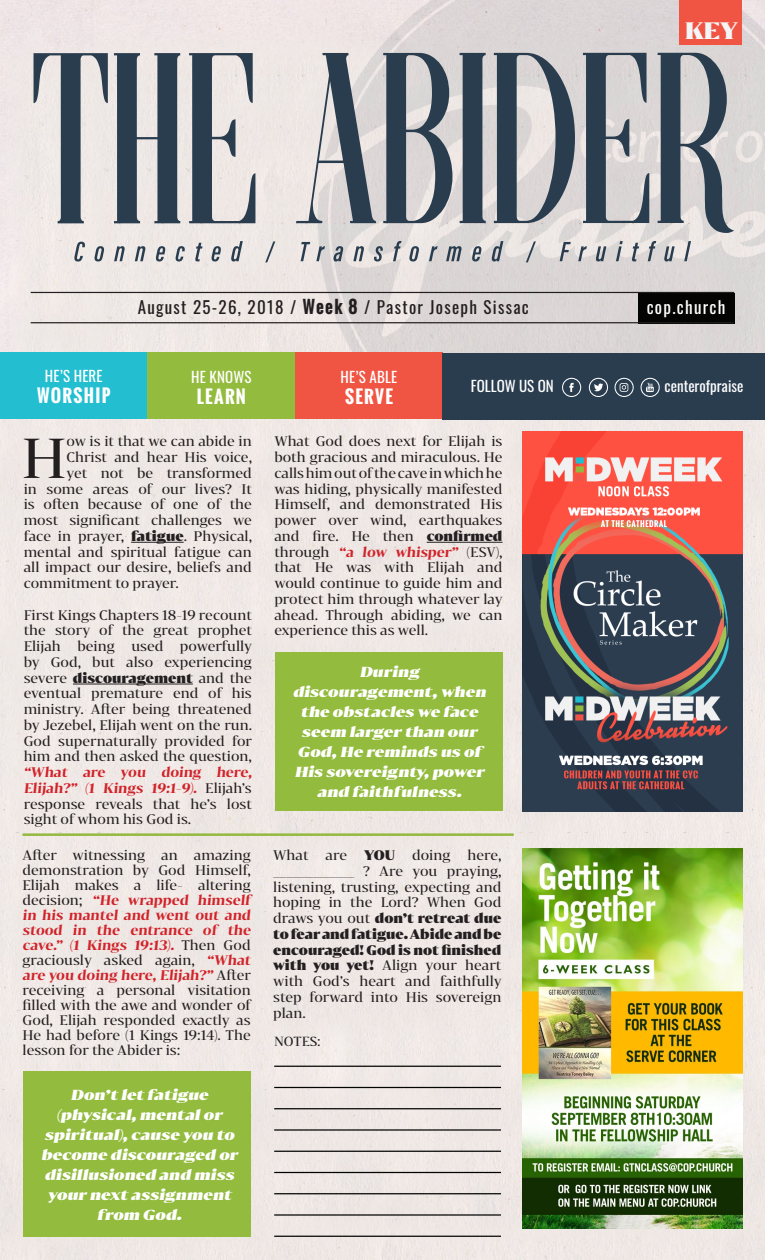
<style>
.page{position:relative;width:765px;height:1260px;background:#efe8e5}
.page>*{position:absolute;margin:0;border:0;box-sizing:border-box;transform-origin:0 0}
.Main_Content_Justifi{font:53px "Bw Darius";color:#231f20}
.t1{font:900 22.5px "Bw Darius";color:#f4f5f6}
.t2{font:700 17.5px "Oswald";letter-spacing:.075em;color:#fff}
.t3{font:17px "Oswald";letter-spacing:.075em;color:#231f20}
.t4{font:17px "Oswald";letter-spacing:.075em;color:#fff}
.t5{font:15px "Oswald";color:#fff}
.Main_Content_Justifi-2{font:italic 900 13.75px/20px "Bw Darius";letter-spacing:-.005em;color:#fff;text-align:center;scale:1.1 1}
.Main_Content_Justifi-3{font:13.12px/15.8px "Bw Darius";color:#231f20;text-align:justify}
.Main_Content_Justifi-4{font:900 13.12px "Bw Darius";color:#231f20}
.t6{font:12.5px "Bw Darius";letter-spacing:-.005em;color:#231f20}
.s1{font-weight:700}
.s2{font-weight:900}
.s3{font-weight:700;color:#d1232a}
</style>
<div class="page">
<svg style="left:318px;top:0;width:447px;height:353px;fill:#dcd7d6"></svg>
<hr style="left:22px;top:833px;width:492px;height:3px;background:#93b93f">
<div style="left:679px;top:0;width:63px;height:45px;background:#f05544"></div>
<div style="left:0;top:353px;width:148px;height:66px;background:#23bfd1"></div>
<div style="left:148px;top:353px;width:147px;height:66px;background:#93bb3d"></div>
<div style="left:295px;top:353px;width:148px;height:66px;background:#f05544"></div>
<div style="left:443px;top:353px;width:322px;height:66px;background:#2a3d4f"></div>
<svg style="left:615px;top:378px;width:19px;height:19px"></svg>
<svg style="left:589px;top:378px;width:19px;height:19px"></svg>
<svg style="left:562px;top:378px;width:19px;height:19px"></svg>
<svg style="left:641px;top:378px;width:19px;height:19px"></svg>
<svg style="left:74px;top:242px;width:11px;height:20px"></svg>
<svg style="left:94px;top:246px;width:11px;height:15px"></svg>
<svg style="left:114px;top:246px;width:11px;height:15px"></svg>
<svg style="left:135px;top:246px;width:11px;height:15px"></svg>
<svg style="left:156px;top:246px;width:10px;height:15px"></svg>
<svg style="left:175px;top:246px;width:10px;height:15px"></svg>
<svg style="left:195px;top:243px;width:8px;height:18px"></svg>
<svg style="left:211px;top:246px;width:10px;height:15px"></svg>
<svg style="left:231px;top:241px;width:12px;height:20px"></svg>
<svg style="left:265px;top:241px;width:10px;height:21px"></svg>
<svg style="left:301px;top:242px;width:9px;height:19px"></svg>
<svg style="left:316px;top:246px;width:9px;height:15px"></svg>
<svg style="left:333px;top:246px;width:11px;height:15px"></svg>
<svg style="left:353px;top:246px;width:11px;height:15px"></svg>
<svg style="left:374px;top:246px;width:9px;height:15px"></svg>
<svg style="left:393px;top:241px;width:9px;height:20px"></svg>
<svg style="left:409px;top:246px;width:10px;height:15px"></svg>
<svg style="left:429px;top:246px;width:9px;height:15px"></svg>
<svg style="left:446px;top:246px;width:16px;height:15px"></svg>
<svg style="left:472px;top:246px;width:10px;height:15px"></svg>
<svg style="left:491px;top:241px;width:12px;height:20px"></svg>
<svg style="left:526px;top:241px;width:10px;height:21px"></svg>
<svg style="left:560px;top:242px;width:11px;height:19px"></svg>
<svg style="left:578px;top:246px;width:9px;height:15px"></svg>
<svg style="left:595px;top:246px;width:11px;height:15px"></svg>
<svg style="left:616px;top:241px;width:7px;height:20px"></svg>
<svg style="left:632px;top:243px;width:7px;height:18px"></svg>
<svg style="left:648px;top:241px;width:8px;height:20px"></svg>
<svg style="left:664px;top:246px;width:11px;height:15px"></svg>
<svg style="left:684px;top:241px;width:7px;height:20px"></svg>
<svg style="left:34px;top:53px;width:74px;height:170px"></svg>
<svg style="left:114px;top:53px;width:66px;height:170px"></svg>
<svg style="left:189px;top:53px;width:66px;height:170px"></svg>
<svg style="left:296px;top:53px;width:80px;height:170px"></svg>
<svg style="left:383px;top:53px;width:69px;height:170px"></svg>
<svg style="left:460px;top:53px;width:26px;height:170px"></svg>
<svg style="left:494px;top:53px;width:81px;height:170px"></svg>
<svg style="left:583px;top:53px;width:66px;height:170px"></svg>
<svg style="left:658px;top:53px;width:76px;height:180px"></svg>
<div style="left:638px;top:293px;width:96px;height:30px;background:#040503"></div>
<hr style="left:31px;top:322px;width:702px;height:1px;background:#231f20">
<hr style="left:31px;top:292px;width:703px;height:1px;background:#231f20">
<img style="left:523px;top:431px;width:219px;height:380px">
<hr style="left:274px;top:1066px;width:227px;height:1px;background:#040503">
<hr style="left:274px;top:1087px;width:227px;height:1px;background:#040503">
<hr style="left:274px;top:1108px;width:227px;height:1px;background:#040503">
<hr style="left:274px;top:1129px;width:227px;height:2px;background:#040503">
<hr style="left:274px;top:1151px;width:227px;height:1px;background:#040503">
<hr style="left:274px;top:1172px;width:227px;height:1px;background:#040503">
<hr style="left:274px;top:1193px;width:227px;height:1px;background:#040503">
<hr style="left:274px;top:1214px;width:227px;height:2px;background:#040503">
<hr style="left:274px;top:1236px;width:227px;height:1px;background:#040503">
<img style="left:523px;top:848px;width:219px;height:380px">
<hr style="left:131px;top:542px;width:53px;height:1px;background:#231f20">
<hr style="left:73px;top:684px;width:120px;height:1px;background:#231f20">
<hr style="left:427px;top:542px;width:75px;height:1px;background:#231f20">
<div style="left:23px;top:1071px;width:227px;height:166px;background:#93bb3d"></div>
<div style="left:276px;top:652px;width:227px;height:159px;background:#93bb3d"></div>
<p class="t1" style="left:685px;top:15px;width:54px">KEY</p>
<p class="t5" style="left:45px;top:362px;width:59px">HE’S HERE</p>
<p class="t2" style="left:37px;top:382px;width:75px">WORSHIP</p>
<p class="t3" style="left:138px;top:292px;width:393px">August 25-26, 2018 / <span class="s1">Week 8</span> / Pastor Joseph Sissac</p>
<p class="t4" style="left:647px;top:292px;width:80px">cop.church</p>
<p class="t5" style="left:191px;top:364px;width:62px">HE KNOWS</p>
<p class="t2" style="left:197px;top:383px;width:51px">LEARN</p>
<p class="t5" style="left:341px;top:364px;width:58px">HE’S ABLE</p>
<p class="t2" style="left:345px;top:383px;width:49px">SERVE</p>
<p class="t5" style="left:471px;top:373px;width:84px">FOLLOW US ON</p>
<p class="t5" style="left:665px;top:373px;width:80px">centerofpraise</p>
<p class="Main_Content_Justifi" style="left:22px;top:421px;width:46px">H</p>
<p class="Main_Content_Justifi-3" style="left:67px;top:433px;width:187px">ow is it that we can abide in</p>
<p class="Main_Content_Justifi-3" style="left:67px;top:449px;width:187px">Christ and hear His voice,</p>
<p class="Main_Content_Justifi-3" style="left:67px;top:464px;width:187px">yet not be transformed</p>
<p class="Main_Content_Justifi-3" style="left:24px;top:480px;width:230px">in some areas of our lives? It</p>
<p class="Main_Content_Justifi-3" style="left:24px;top:496px;width:230px">is often because of one of the</p>
<p class="Main_Content_Justifi-3" style="left:24px;top:512px;width:230px">most significant challenges we</p>
<p class="Main_Content_Justifi-3" style="left:24px;top:527px;width:230px">face in prayer, <span class="s2">fatigue</span>. Physical,</p>
<p class="Main_Content_Justifi-3" style="left:24px;top:543px;width:230px">mental and spiritual fatigue can</p>
<p class="Main_Content_Justifi-3" style="left:24px;top:559px;width:230px">all impact our desire, beliefs and</p>
<p class="Main_Content_Justifi-3" style="left:24px;top:575px;width:157px">commitment to prayer.</p>
<p class="Main_Content_Justifi-3" style="left:24px;top:606px;width:230px">First Kings Chapters 18-19 recount the story of the great prophet Elijah</p>
<p class="Main_Content_Justifi-3" style="left:24px;top:638px;width:232px;text-align:left;text-indent:156px">powerfully by God, but also experiencing severe <span class="s2">discouragement</span> and the eventual premature end of his ministry. After being threatened by Jezebel, Elijah went on the run.<br>God supernaturally provided for him and then asked the question, <span class="s3">“What are you doing here,<br>Elijah?” (1 Kings 19:1-9).</span> Elijah’s response reveals that he’s lost sight of whom his God is.</p>
<p class="Main_Content_Justifi-3" style="left:77px;top:638px;width:39px">being</p>
<p class="Main_Content_Justifi-3" style="left:131px;top:638px;width:34px">used</p>
<p class="Main_Content_Justifi-3" style="left:274px;top:433px;width:230px">What God does next for Elijah is both gracious and miraculous. He calls him out of the cave in which he was hiding, physically manifested Himself, and demonstrated His power over wind, earthquakes and fire. He then <span class="s2">confirmed </span>through <span class="s3">“a low whisper”</span> (ESV), that He was with Elijah and would continue to guide him and protect him through whatever lay ahead. Through abiding, we can experience this as well.</p>
<p class="Main_Content_Justifi-2" style="left:293px;top:661px;width:180px">During discouragement,when the obstacles we face seem larger than our<br>God,He reminds us of<br>His sovereignty,power and faithfulness.</p>
<p class="Main_Content_Justifi-3" style="left:23px;top:847px;width:231px;line-height:15px;text-align:left">After witnessing an amazing demonstration by God Himself,<br>Elijah makes a life- altering decision; <span class="s3">“He wrapped himself in his mantel and went out and stood in the entrance of the cave.” (1 Kings 19:13).</span> Then God graciously asked again, <span class="s3">“What are you doing here, Elijah?”</span> After receiving a personal visitation filled with the awe and wonder of<br>God, Elijah responded exactly as<br>He had before (1 Kings 19:14). The lesson for the Abider is:</p>
<p class="Main_Content_Justifi-3" style="left:273px;top:847px;width:37px">What</p>
<p class="Main_Content_Justifi-3" style="left:326px;top:847px;width:23px">are</p>
<p class="Main_Content_Justifi-4" style="left:364px;top:846px;width:32px">YOU</p>
<p class="Main_Content_Justifi-3" style="left:412px;top:847px;width:40px">doing</p>
<p class="Main_Content_Justifi-3" style="left:273px;top:847px;width:230px;text-indent:194px">here, ____________ ? Are you praying, listening, trusting, expecting and hoping in the Lord? When God draws you out <span class="s2">don’t retreat due to fear and fatigue. Abide and be encouraged! God is not finished with you yet!</span> Align your heart with God’s heart and faithfully step forward into His sovereign plan.</p>
<p class="t6" style="left:274px;top:1032px;width:48px">NOTES:</p>
<p class="Main_Content_Justifi-2" style="left:41px;top:1084px;width:183px">Don’t let fatigue (physical,mental or spiritual),cause you to become discouraged or disillusioned and miss your next assignment from God.</p>
</div>
